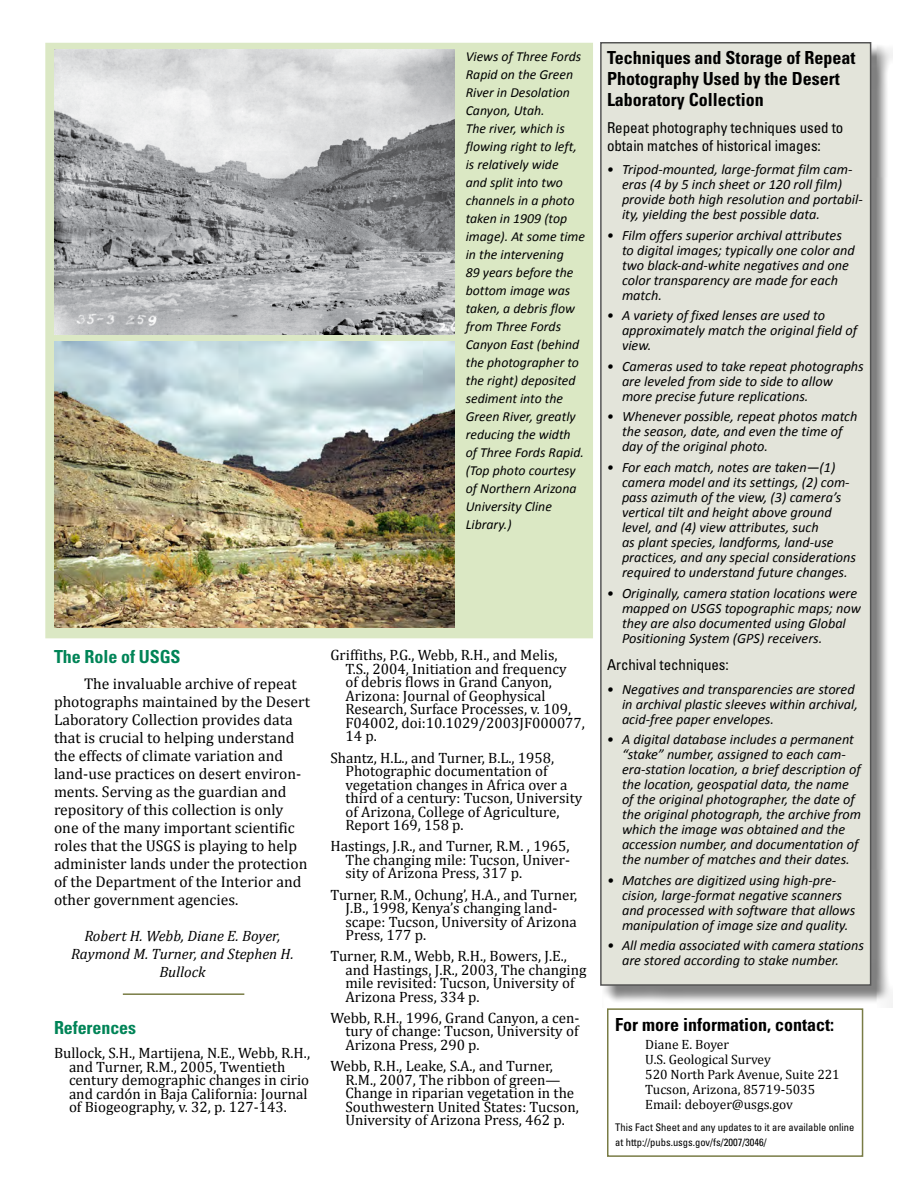
<style>
.page{position:relative;width:918px;height:1188px;background:#fff}
.page>*{position:absolute;margin:0;border:0;box-sizing:border-box;transform-origin:0 0}
.Sidebar_Title{font:700 condensed 18px/21px "Univers";color:#000}
.Heading_1{font:700 condensed 18px "Univers";letter-spacing:-.005em;color:#008457}
.Body_Text{font:15.6px/18px "Cambria";color:#000}
.t1{font:15px/13.5px "Cambria";color:#000}
.Heading_3{font:condensed 15px/18px "Univers";letter-spacing:-.005em;color:#000}
.BodyNoIndent{font:italic 15px/18px "Cambria";color:#000;text-align:center}
.List_Bullet{font:italic 14.25px/15px "Calibri";color:#000}
.FigureCaption{font:italic 13.8px/18px "Calibri";color:#000}
.Sidebar{font:13.5px "Cambria";color:#000}
.PhotoCredit{font:condensed 10.5px/15px "Univers";color:#000}
</style>
<div class="page">
<div style="left:607px;top:1008px;width:256px;height:149px;border:2px solid #797c45"></div>
<div style="left:45px;top:43px;width:548px;height:595px;background:#dbe8c4"></div>
<div style="left:602px;top:44px;width:291px;height:963px;background:#000;opacity:.75"></div>
<div style="left:601px;top:43px;width:270px;height:942px;background:#e3e4da"></div>
<img style="left:54px;top:50px;width:400px;height:285px">
<img style="left:54px;top:342px;width:400px;height:286px">
<hr style="left:123px;top:993px;width:121px;height:2px;background:#797c45">
<p class="FigureCaption" style="left:466px;top:47px;width:121px">Views of Three Fords<br>Rapid on the Green<br>River in Desolation<br>Canyon, Utah.<br>The river, which is flowing right to left, is relatively wide<br>and split into two channels in a photo taken in 1909 (top image). At some time in the intervening<br>89 years before the bottom image was taken, a debris flow from Three Fords<br>Canyon East (behind the photographer to the right) deposited sediment into the<br>Green River, greatly reducing the width of Three Fords Rapid. (Top photo courtesy of Northern Arizona<br>University Cline<br>Library.)</p>
<p class="Heading_1" style="left:54px;top:646px;width:128px">The Role of USGS</p>
<p class="Body_Text" style="left:54px;top:674px;width:257px;text-indent:30px">The invaluable archive of repeat photographs maintained by the Desert Laboratory Collection provides data that is crucial to helping understand the effects of climate variation and land-use practices on desert environ&shy;ments. Serving as the guardian and repository of this collection is only one of the many important scientific roles that the USGS is playing to help administer lands under the protection of the Department of the Interior and other government agencies.</p>
<p class="BodyNoIndent" style="left:71px;top:926px;width:224px">Robert H. Webb, Diane E. Boyer,<br>Raymond M. Turner, and Stephen H.<br>Bullock</p>
<p class="Heading_1" style="left:54px;top:1016px;width:84px">References</p>
<p class="t1" style="left:69px;top:1046px;width:243px;text-indent:-15px">Bullock, S.H., Martijena, N.E., Webb, R.H., and Turner, R.M., 2005, Twentieth century demographic changes in cirio and cardón in Baja California: Journal of Biogeography, v. 32, p. 127-143.</p>
<p class="t1" style="left:345px;top:648px;width:241px;text-indent:-15px">Griffiths, P.G., Webb, R.H., and Melis,<br>T.S., 2004, Initiation and frequency<br>of debris flows in Grand Canyon,<br>Arizona: Journal of Geophysical<br>Research, Surface Processes, v. 109,<br>F04002, doi:10.1029/2003JF000077,<br>14 p.</p>
<p class="t1" style="left:345px;top:751px;width:238px;text-indent:-15px">Shantz, H.L., and Turner, B.L., 1958, Photographic documentation of vegetation changes in Africa over a third of a century: Tucson, University of Arizona, College of Agriculture, Report 169, 158 p.</p>
<p class="t1" style="left:345px;top:839px;width:226px;text-align:justify;text-indent:-15px">Hastings, J.R., and Turner, R.M. , 1965, The changing mile: Tucson, Univer&shy;sity of Arizona Press, 317 p.</p>
<p class="t1" style="left:345px;top:888px;width:233px;text-indent:-15px">Turner, R.M., Ochung’, H.A., and Turner,<br>J.B., 1998, Kenya’s changing land&shy;scape: Tucson, University of Arizona<br>Press, 177 p.</p>
<p class="t1" style="left:345px;top:949px;width:243px;text-indent:-15px">Turner, R.M., Webb, R.H., Bowers, J.E., and Hastings, J.R., 2003, The changing mile revisited: Tucson, University of Arizona Press, 334 p.</p>
<p class="t1" style="left:345px;top:1011px;width:235px;text-align:justify;text-indent:-15px">Webb, R.H., 1996, Grand Canyon, a cen&shy;tury of change: Tucson, University of Arizona Press, 290 p.</p>
<p class="t1" style="left:345px;top:1059px;width:235px;text-indent:-15px">Webb, R.H., Leake, S.A., and Turner, R.M., 2007, The ribbon of green— Change in riparian vegetation in the Southwestern United States: Tucson, University of Arizona Press, 462 p.</p>
<p class="Sidebar_Title" style="left:607px;top:47px;width:250px">Techniques and Storage of Repeat<br>Photography Used by the Desert<br>Laboratory Collection</p>
<p class="Heading_3" style="left:607px;top:119px;width:238px">Repeat photography techniques used to obtain matches of historical images:</p>
<p class="List_Bullet" style="left:622px;top:161px;width:242px;text-indent:-15px">• Tripod-mounted, large-format film cam&shy;eras (4 by 5 inch sheet or 120 roll film) provide both high resolution and portabil&shy;ity, yielding the best possible data.</p>
<p class="List_Bullet" style="left:622px;top:227px;width:234px;text-indent:-15px">• Film offers superior archival attributes to digital images; typically one color and two black-and-white negatives and one color transparency are made for each match.</p>
<p class="List_Bullet" style="left:622px;top:307px;width:237px;text-indent:-15px">• A variety of fixed lenses are used to approximately match the original field of view.</p>
<p class="List_Bullet" style="left:622px;top:358px;width:243px;text-indent:-15px">• Cameras used to take repeat photographs are leveled from side to side to allow more precise future replications.</p>
<p class="List_Bullet" style="left:622px;top:409px;width:237px;text-indent:-15px">• Whenever possible, repeat photos match the season, date, and even the time of day of the original photo.</p>
<p class="List_Bullet" style="left:622px;top:459px;width:236px;text-indent:-15px">• For each match, notes are taken—(1) camera model and its settings, (2) com&shy;pass azimuth of the view, (3) camera’s vertical tilt and height above ground level, and (4) view attributes, such<br>as plant species, landforms, land-use practices, and any special considerations required to understand future changes.</p>
<p class="List_Bullet" style="left:622px;top:585px;width:241px;text-indent:-15px">• Originally, camera station locations were mapped on USGS topographic maps; now they are also documented using Global Positioning System (GPS) receivers.</p>
<p class="Heading_3" style="left:607px;top:656px;width:123px">Archival techniques:</p>
<p class="List_Bullet" style="left:622px;top:681px;width:238px;text-indent:-15px">• Negatives and transparencies are stored in archival plastic sleeves within archival, acid-free paper envelopes.</p>
<p class="List_Bullet" style="left:622px;top:731px;width:241px;text-indent:-15px">• A digital database includes a permanent “stake” number, assigned to each cam&shy;era-station location, a brief description of the location, geospatial data, the name of the original photographer, the date of the original photograph, the archive from which the image was obtained and the accession number, and documentation of the number of matches and their dates.</p>
<p class="List_Bullet" style="left:622px;top:872px;width:235px;text-indent:-15px">• Matches are digitized using high-pre&shy;cision, large-format negative scanners and processed with software that allows manipulation of image size and quality.</p>
<p class="List_Bullet" style="left:622px;top:937px;width:243px;text-indent:-15px">• All media associated with camera stations are stored according to stake number.</p>
<p class="Sidebar_Title" style="left:615px;top:1015px;width:220px">For more information, contact:</p>
<p class="Sidebar" style="left:645px;top:1036px;width:85px">Diane E. Boyer</p>
<p class="Sidebar" style="left:645px;top:1051px;width:127px">U.S. Geological Survey</p>
<p class="Sidebar" style="left:645px;top:1066px;width:196px">520 North Park Avenue, Suite 221</p>
<p class="Sidebar" style="left:645px;top:1081px;width:172px">Tucson, Arizona, 85719-5035</p>
<p class="Sidebar" style="left:645px;top:1096px;width:149px">Email: deboyer@usgs.gov</p>
<p class="PhotoCredit" style="left:615px;top:1120px;width:241px">This Fact Sheet and any updates to it are available online at http://pubs.usgs.gov/fs/2007/3046/</p>
</div>
